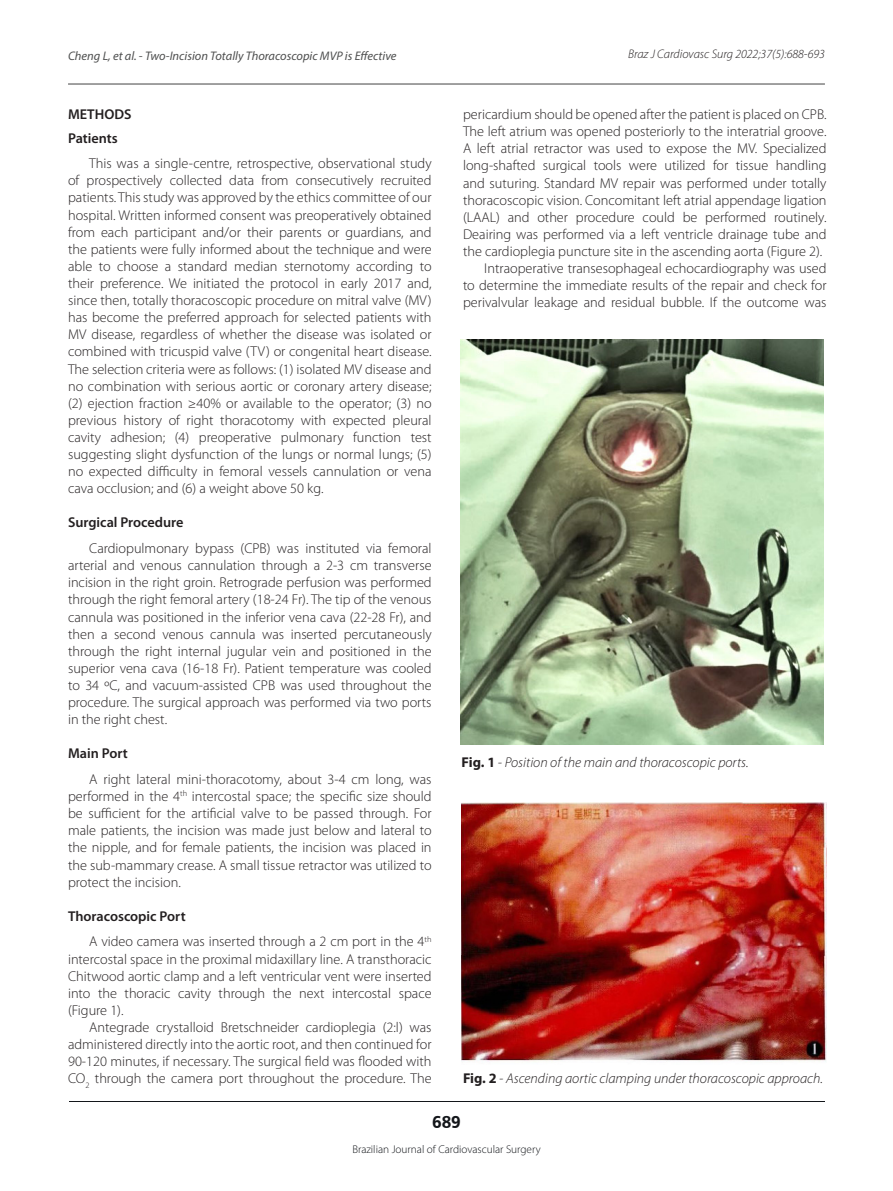
<style>
.page{position:relative;width:893px;height:1191px;background:#fff}
.page>*{position:absolute;margin:0;border:0;box-sizing:border-box;transform-origin:0 0}
.t1{font:700 18px "Frutiger";color:#13161a}
.t2{font:300 14.25px/17.1px "Myriad Pro";color:#231f20;text-align:justify}
.Legendas{font:italic 300 14.25px "Myriad Pro";color:#231f20}
.Titulos_2{font:600 14.25px "Myriad Pro";color:#231f20}
.t3{font:italic 12.45px "Myriad Pro";color:#4e4f4f}
.t4{font:italic 300 12.45px "Myriad Pro";color:#231f20}
.t5{font:300 11.25px "Myriad Pro";color:#13161a}
.s1{font-weight:700;font-style:normal}
</style>
<div class="page">
<hr style="left:69px;top:1100px;width:755px;height:1px;background:#13161a">
<hr style="left:68px;top:83px;width:757px;height:2px;background:#4e4f4f">
<img style="left:460px;top:340px;width:363px;height:405px">
<img style="left:462px;top:803px;width:365px;height:259px">
<p class="t3" style="left:68px;top:48px;width:330px">Cheng L, et al. - Two-Incision Totally Thoracoscopic MVP is Effective</p>
<p class="t4" style="left:628px;top:47px;width:198px">Braz J Cardiovasc Surg 2022;37(5):688-693</p>
<p class="Titulos_2" style="left:68px;top:105px;width:65px">METHODS</p>
<p class="Titulos_2" style="left:68px;top:129px;width:51px">Patients</p>
<p class="t2" style="left:68px;top:155px;width:365px;text-indent:21px">This was a single-centre, retrospective, observational study of prospectively collected data from consecutively recruited patients. This study was approved by the ethics committee of our hospital. Written informed consent was preoperatively obtained from each participant and/or their parents or guardians, and the patients were fully informed about the technique and were able to choose a standard median sternotomy according to their preference. We initiated the protocol in early 2017 and, since then, totally thoracoscopic procedure on mitral valve (MV) has become the preferred approach for selected patients with MV disease, regardless of whether the disease was isolated or combined with tricuspid valve (TV) or congenital heart disease.<br>The selection criteria were as follows: (1) isolated MV disease and no combination with serious aortic or coronary artery disease; (2) ejection fraction ≥40% or available to the operator; (3) no previous history of right thoracotomy with expected pleural cavity adhesion; (4) preoperative pulmonary function test suggesting slight dysfunction of the lungs or normal lungs; (5) no expected difficulty in femoral vessels cannulation or vena cava occlusion; and (6) a weight above 50 kg.</p>
<p class="Titulos_2" style="left:68px;top:513px;width:117px">Surgical Procedure</p>
<p class="t2" style="left:68px;top:539px;width:365px;text-indent:21px">Cardiopulmonary bypass (CPB) was instituted via femoral arterial and venous cannulation through a 2-3 cm transverse incision in the right groin. Retrograde perfusion was performed through the right femoral artery (18-24 Fr). The tip of the venous cannula was positioned in the inferior vena cava (22-28 Fr), and then a second venous cannula was inserted percutaneously through the right internal jugular vein and positioned in the superior vena cava (16-18 Fr). Patient temperature was cooled to 34 ºC, and vacuum-assisted CPB was used throughout the procedure. The surgical approach was performed via two ports in the right chest.</p>
<p class="Titulos_2" style="left:68px;top:744px;width:61px">Main Port</p>
<p class="t2" style="left:68px;top:770px;width:365px;text-indent:21px">A right lateral mini-thoracotomy, about 3-4 cm long, was performed in the 4<sup>th</sup> intercostal space; the specific size should be sufficient for the artificial valve to be passed through. For male patients, the incision was made just below and lateral to the nipple, and for female patients, the incision was placed in the sub-mammary crease. A small tissue retractor was utilized to protect the incision.</p>
<p class="Titulos_2" style="left:68px;top:907px;width:119px">Thoracoscopic Port</p>
<p class="t2" style="left:68px;top:933px;width:365px;text-indent:21px">A video camera was inserted through a 2 cm port in the 4<sup>th </sup>intercostal space in the proximal midaxillary line. A transthoracic Chitwood aortic clamp and a left ventricular vent were inserted into the thoracic cavity through the next intercostal space (Figure 1).</p>
<p class="t2" style="left:68px;top:1018px;width:365px;text-indent:21px">Antegrade crystalloid Bretschneider cardioplegia (2:l) was administered directly into the aortic root, and then continued for 90-120 minutes, if necessary. The surgical field was flooded with CO<sub>2</sub> through the camera port throughout the procedure. The</p>
<p class="t2" style="left:463px;top:106px;width:365px">pericardium should be opened after the patient is placed on CPB.<br>The left atrium was opened posteriorly to the interatrial groove.<br>A left atrial retractor was used to expose the MV. Specialized long-shafted surgical tools were utilized for tissue handling and suturing. Standard MV repair was performed under totally thoracoscopic vision. Concomitant left atrial appendage ligation (LAAL) and other procedure could be performed routinely.<br>Deairing was performed via a left ventricle drainage tube and the cardioplegia puncture site in the ascending aorta (Figure 2).</p>
<p class="t2" style="left:463px;top:260px;width:365px;text-indent:21px">Intraoperative transesophageal echocardiography was used to determine the immediate results of the repair and check for perivalvular leakage and residual bubble. If the outcome was</p>
<p class="Legendas" style="left:462px;top:754px;width:288px"><span class="s1">Fig. 1</span> - Position of the main and thoracoscopic ports.</p>
<p class="Legendas" style="left:463px;top:1070px;width:362px"><span class="s1">Fig. 2</span> - Ascending aortic clamping under thoracoscopic approach.</p>
<p class="t1" style="left:432px;top:1111px;width:30px">689</p>
<p class="t5" style="left:352px;top:1142px;width:190px">Brazilian Journal of Cardiovascular Surgery</p>
</div>
